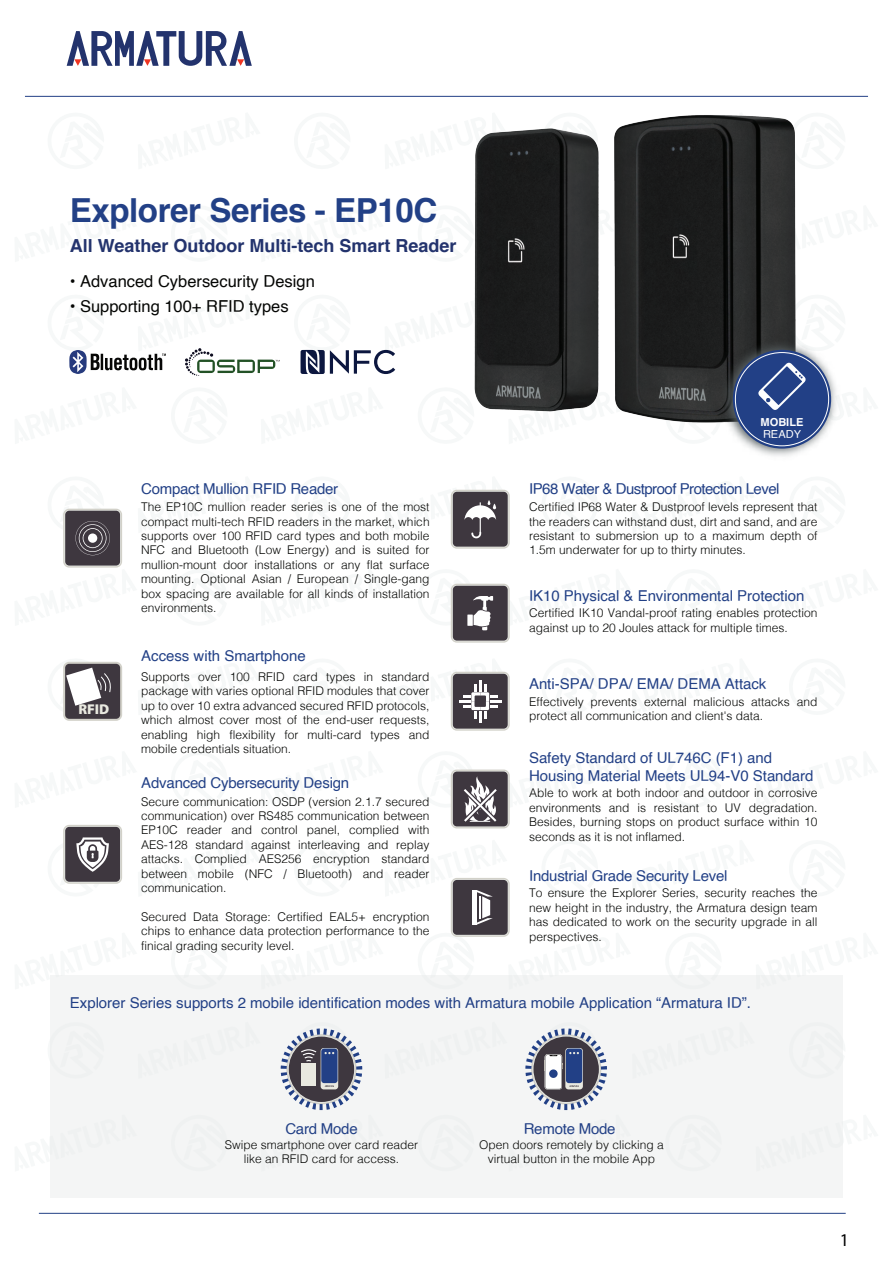
<style>
.page{position:relative;width:893px;height:1263px;background:#fff}
.page>*{position:absolute;margin:0;border:0;box-sizing:border-box;transform-origin:0 0}
.t1{font:700 33.15px "Helvetica";letter-spacing:-.015em;color:#224086}
.t2{font:700 18px "Helvetica";color:#23336d}
.t3{font:18px "Myriad Pro";color:#000}
.t4{font:16.5px "Helvetica";color:#040503}
.t5{font:15px/18px "Helvetica";letter-spacing:-.005em;color:#224086}
.t6{font:15px "Helvetica";letter-spacing:-.035em;color:#224086}
.t7{font:900 14.25px "Myriad Pro";color:#e9e9e0}
.t8{font:300 12px/14.4px "Helvetica";color:#040503;text-align:justify}
.t9{font:700 11.1px "Helvetica";color:#fff}
.t10{font:11.1px "Helvetica";color:#fff}
</style>
<div class="page">
<div style="left:50px;top:975px;width:793px;height:223px;background:#f4f5f5"></div>
<hr style="left:25px;top:96px;width:843px;height:1px;background:#224086">
<div style="left:286px;top:1034px;width:71px;height:70px;border:5px solid #d2d1c9;border-radius:33px"></div>
<div style="left:289px;top:1036px;width:65px;height:66px;background:#3e373f;border-radius:33px"></div>
<div style="left:301px;top:1063px;width:15px;height:23px;background:#e9e9e0"></div>
<svg style="left:321px;top:1048px;width:17px;height:41px"></svg>
<div style="left:321px;top:1048px;width:17px;height:35px;background:#224086;border-radius:3px"></div>
<svg style="left:291px;top:1035px;width:59px;height:44px"></svg>
<svg style="left:325px;top:1085px;width:9px;height:3px"></svg>
<div style="left:531px;top:1034px;width:70px;height:70px;border:5px solid #d2d1c9;border-radius:33px"></div>
<div style="left:533px;top:1036px;width:66px;height:66px;background:#3e373f;border-radius:33px"></div>
<svg style="left:539px;top:1035px;width:59px;height:54px"></svg>
<div style="left:549px;top:1069px;width:9px;height:9px;background:#224086;border-radius:50%"></div>
<div style="left:281px;top:1028px;width:81px;height:82px;border:6px dashed #224086;border-radius:50%"></div>
<div style="left:525px;top:1028px;width:82px;height:82px;border:6px dashed #224086;border-radius:50%"></div>
<div style="left:63px;top:662px;width:59px;height:59px;border:4px solid #d2d1c9;border-radius:4px"></div>
<div style="left:65px;top:664px;width:55px;height:55px;background:#3e373f;border-radius:4px"></div>
<svg style="left:63px;top:661px;width:49px;height:55px"></svg>
<div style="left:63px;top:825px;width:59px;height:59px;border:4px solid #d2d1c9;border-radius:4px"></div>
<div style="left:64px;top:826px;width:57px;height:56px;border:1px solid #e9ebe7;border-radius:4px"></div>
<div style="left:65px;top:827px;width:55px;height:55px;background:#3e373f;border-radius:4px"></div>
<svg style="left:63px;top:837px;width:46px;height:47px"></svg>
<div style="left:63px;top:509px;width:59px;height:59px;border:4px solid #d2d1c9;border-radius:4px"></div>
<div style="left:64px;top:510px;width:57px;height:56px;border:1px solid #e9ebe7;border-radius:4px"></div>
<div style="left:65px;top:511px;width:55px;height:55px;background:#3e373f;border-radius:4px"></div>
<svg style="left:63px;top:508px;width:47px;height:47px"></svg>
<div style="left:451px;top:878px;width:59px;height:59px;border:4px solid #d2d1c9;border-radius:4px"></div>
<div style="left:453px;top:880px;width:55px;height:55px;background:#3e373f;border-radius:4px"></div>
<svg style="left:450px;top:878px;width:57px;height:46px"></svg>
<div style="left:451px;top:584px;width:59px;height:59px;border:4px solid #d2d1c9;border-radius:4px"></div>
<div style="left:453px;top:586px;width:55px;height:55px;background:#3e373f;border-radius:4px"></div>
<svg style="left:450px;top:583px;width:43px;height:47px"></svg>
<div style="left:451px;top:490px;width:59px;height:59px;border:4px solid #d2d1c9;border-radius:4px"></div>
<div style="left:453px;top:492px;width:55px;height:55px;background:#3e373f;border-radius:4px"></div>
<svg style="left:450px;top:499px;width:47px;height:39px"></svg>
<svg style="left:450px;top:769px;width:60px;height:60px;background:#7a7579"></svg>
<div style="left:451px;top:672px;width:59px;height:59px;border:4px solid #d2d1c9;border-radius:4px"></div>
<div style="left:453px;top:674px;width:55px;height:55px;background:#3e373f;border-radius:4px"></div>
<svg style="left:450px;top:671px;width:57px;height:51px"></svg>
<svg style="left:69px;top:350px;width:66px;height:24px"></svg>
<svg style="left:67px;top:31px;width:177px;height:35px"></svg>
<hr style="left:39px;top:1213px;width:807px;height:1px;background:#224086">
<img style="left:135px;top:35px;width:733px;height:421px">
<h1 class="t1" style="left:70px;top:183px;width:369px">Explorer Series - EP10C</h1>
<h2 class="t2" style="left:70px;top:231px;width:388px">All Weather Outdoor Multi-tech Smart Reader</h2>
<h3 class="t4" style="left:70px;top:268px;width:247px">• Advanced Cybersecurity Design</h3>
<h3 class="t4" style="left:70px;top:294px;width:220px">• Supporting 100+ RFID types</h3>
<p class="t7" style="left:78px;top:699px;width:33px">RFID</p>
<p class="t5" style="left:141px;top:481px;width:198px">Compact Mullion RFID Reader</p>
<p class="t8" style="left:141px;top:500px;width:290px">The EP10C mullion reader series is one of the most compact multi-tech RFID readers in the market, which supports over 100 RFID card types and both mobile NFC and Bluetooth (Low Energy) and is suited for mullion-mount door installations or any flat surface mounting. Optional Asian / European / Single-gang box spacing are available for all kinds of installation environments.</p>
<p class="t5" style="left:141px;top:647px;width:166px">Access with Smartphone</p>
<p class="t8" style="left:141px;top:669px;width:290px">Supports over 100 RFID card types in standard package with varies optional RFID modules that cover up to over 10 extra advanced secured RFID protocols, which almost cover most of the end-user requests, enabling high flexibility for multi-card types and mobile credentials situation.</p>
<p class="t5" style="left:141px;top:774px;width:210px">Advanced Cybersecurity Design</p>
<p class="t8" style="left:141px;top:794px;width:290px">Secure communication: OSDP (version 2.1.7 secured communication) over RS485 communication between EP10C reader and control panel, complied with AES-128 standard against interleaving and replay attacks. Complied AES256 encryption standard between mobile (NFC / Bluetooth) and reader communication.</p>
<p class="t8" style="left:141px;top:909px;width:290px">Secured Data Storage: Certified EAL5+ encryption chips to enhance data protection performance to the finical grading security level.</p>
<p class="t9" style="left:760px;top:413px;width:44px">MOBILE</p>
<p class="t10" style="left:763px;top:425px;width:40px">READY</p>
<p class="t6" style="left:529px;top:478px;width:252px">IP68 Water &amp; Dustproof Protection Level</p>
<p class="t8" style="left:529px;top:500px;width:290px">Certified IP68 Water &amp; Dustproof levels represent that the readers can withstand dust, dirt and sand, and are resistant to submersion up to a maximum depth of 1.5m underwater for up to thirty minutes.</p>
<p class="t5" style="left:529px;top:587px;width:277px">IK10 Physical &amp; Environmental Protection</p>
<p class="t8" style="left:529px;top:606px;width:290px">Certified IK10 Vandal-proof rating enables protection against up to 20 Joules attack for multiple times.</p>
<p class="t5" style="left:529px;top:675px;width:239px">Anti-SPA/ DPA/ EMA/ DEMA Attack</p>
<p class="t8" style="left:529px;top:694px;width:290px">Effectively prevents external malicious attacks and protect all communication and client's data.</p>
<p class="t5" style="left:529px;top:749px;width:286px">Safety Standard of UL746C (F1) and<br>Housing Material Meets UL94-V0 Standard</p>
<p class="t8" style="left:529px;top:786px;width:290px">Able to work at both indoor and outdoor in corrosive environments and is resistant to UV degradation.<br>Besides, burning stops on product surface within 10 seconds as it is not inflamed.</p>
<p class="t5" style="left:529px;top:867px;width:200px">Industrial Grade Security Level</p>
<p class="t8" style="left:529px;top:886px;width:290px">To ensure the Explorer Series, security reaches the new height in the industry, the Armatura design team has dedicated to work on the security upgrade in all perspectives.</p>
<p class="t5" style="left:70px;top:994px;width:683px">Explorer Series supports 2 mobile identification modes with Armatura mobile Application “Armatura ID”.</p>
<p class="t5" style="left:285px;top:1120px;width:74px">Card Mode</p>
<p class="t8" style="left:225px;top:1137px;width:195px;text-align:center">Swipe smartphone over card reader like an RFID card for access.</p>
<p class="t5" style="left:524px;top:1120px;width:93px">Remote Mode</p>
<p class="t8" style="left:479px;top:1137px;width:186px;text-align:center">Open doors remotely by clicking a virtual button in the mobile App</p>
<h2 class="t3" style="left:840px;top:1228px;width:11px">1</h2>
</div>
